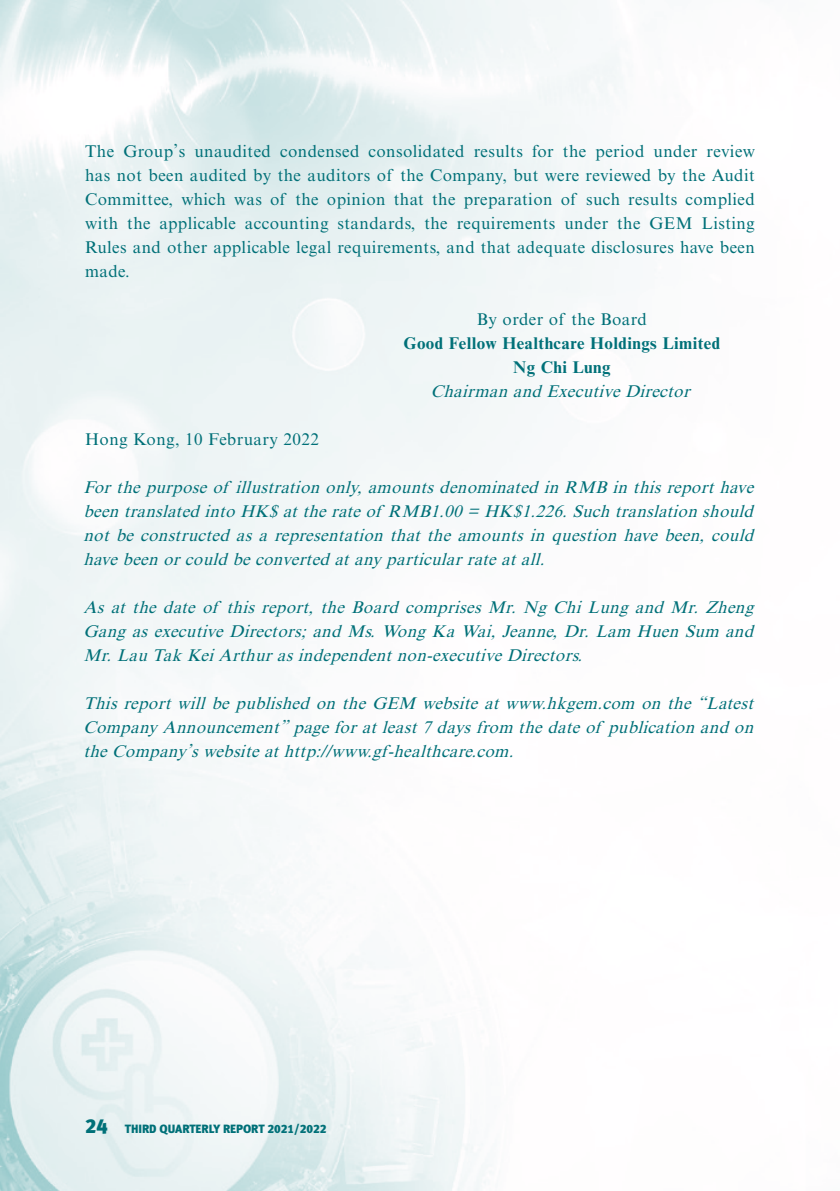
<style>
.page{position:relative;width:840px;height:1191px;background:#fff}
.page>*{position:absolute;margin:0;border:0;box-sizing:border-box;transform-origin:0 0}
.Body_Text{font:italic 17px/24px "Times New Roman MT Std";color:#007078;text-align:justify}
.Body_Text-2{font:17px/24px "Times New Roman MT Std";letter-spacing:.025em;color:#007078;text-align:justify}
.Body_Text-3{font:700 17px "Times New Roman MT Std";letter-spacing:.025em;color:#007078}
.t1{font:12px "Meta Black Lf";color:#007078}
.s1{font-size:20px}
</style>
<div class="page">
<img style="left:0;top:0;width:646px;height:1191px">
<p class="Body_Text-2" style="left:85px;top:139px;width:671px">The Group’s unaudited condensed consolidated results for the period under review has not been audited by the auditors of the Company, but were reviewed by the Audit Committee, which was of the opinion that the preparation of such results complied with the applicable accounting standards, the requirements under the GEM Listing Rules and other applicable legal requirements, and that adequate disclosures have been made.</p>
<p class="Body_Text-2" style="left:476px;top:307px;width:172px">By order of the Board</p>
<p class="Body_Text-3" style="left:403px;top:332px;width:318px">Good Fellow Healthcare Holdings Limited</p>
<p class="Body_Text-3" style="left:513px;top:356px;width:99px">Ng Chi Lung</p>
<p class="Body_Text" style="left:430px;top:379px;width:265px">Chairman and ExecutiveDirector</p>
<p class="Body_Text-2" style="left:85px;top:427px;width:235px">Hong Kong, 10 February 2022</p>
<p class="Body_Text" style="left:83px;top:475px;width:676px">Forthepurposeof illustration only,amountsdenominated in RMB in thisreporthave been translated into HK$attherateof RMB1.00= HK$1.226.Such translation should not be constructed as a representation that the amounts in question have been, could havebeen orcould beconverted atanyparticularrateatall.</p>
<p class="Body_Text" style="left:83px;top:595px;width:676px">As at the date of this report, the Board comprises Mr. Ng Chi Lung and Mr. Zheng Gang as executive Directors; and Ms. Wong Ka Wai, Jeanne, Dr. Lam Huen Sum and Mr.Lau Tak KeiArthurasindependentnon-executiveDirectors.</p>
<p class="Body_Text" style="left:83px;top:691px;width:676px">This report will be published on the GEM website at www.hkgem.com on the “Latest CompanyAnnouncement”pageforatleast7daysfrom thedateof publication and on theCompany’swebsiteathttp://www.gf-healthcare.com.</p>
<p class="t1" style="left:85px;top:1121px;width:243px"><span class="s1">24</span> THIRD QUARTERLY REPORT 2021/2022</p>
</div>
